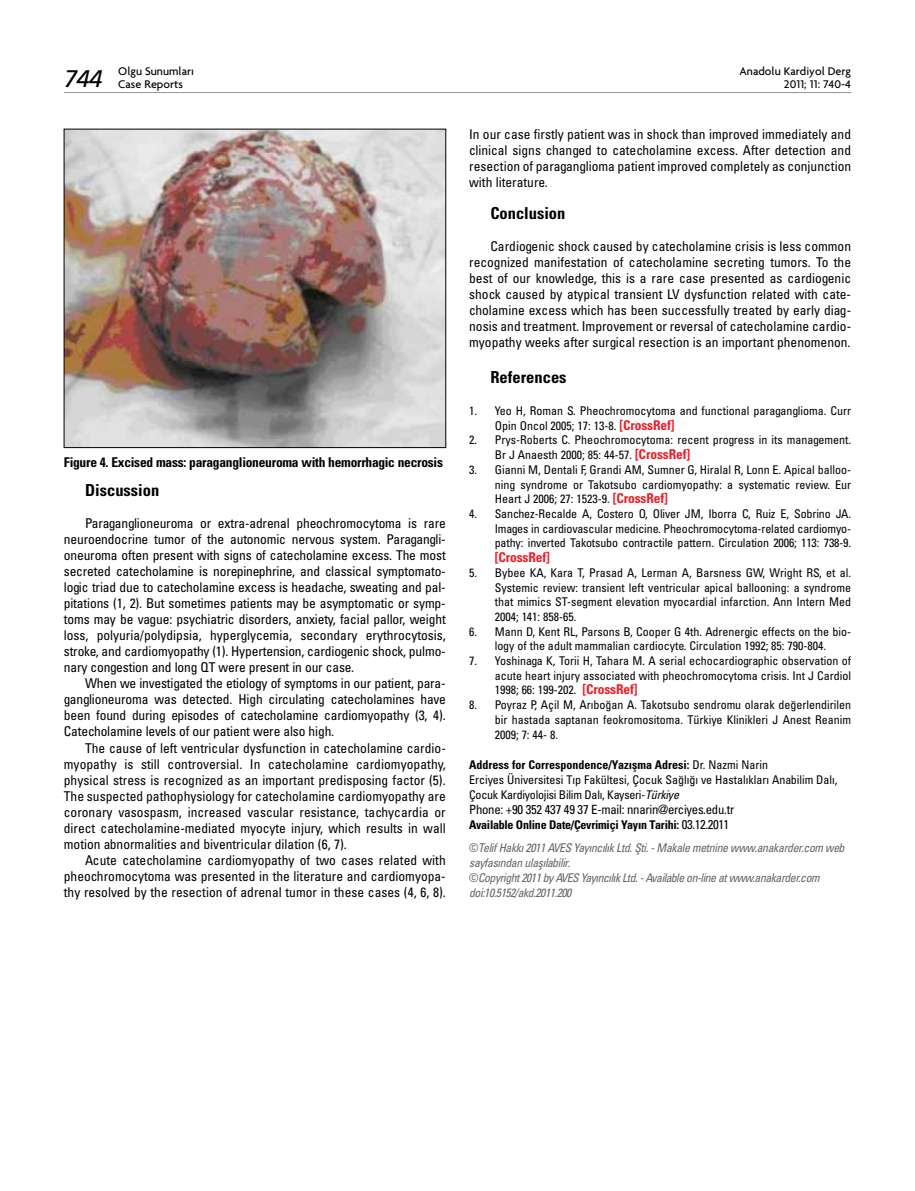
<style>
.page{position:relative;width:915px;height:1191px;background:#fff}
.page>*{position:absolute;margin:0;border:0;box-sizing:border-box;transform-origin:0 0}
.t1{font:24px "Frutiger Italic Tr";color:#000}
.t2{font:16.5px "Univers Cond Bd Tr";color:#000}
.t3{font:13.5px/16px "Univers Condensed Tr";color:#000;text-align:justify}
.t4{font:13.5px "Univers Cond Bd Tr";letter-spacing:-.02em;color:#000}
.t5{font:13.5px "Univers Cond Bd Tr";letter-spacing:-.01em;color:#ed1d24}
.t6{font:12.75px "Univers Condensed Tr";letter-spacing:-.02em;color:#000}
.t7{font:12px/14.7px "Univers Condensed Tr";color:#000;text-align:justify}
.t8{font:12px/15px "Univers Cond Ita Tr";letter-spacing:-.04em;color:#636466}
.t9{font:500 12px/13.5px "Firma";color:#000}
.t10{font:12px "Univers Cond Bd Tr";color:#000}
.t11{font:12px "Univers Cond Bd Tr";letter-spacing:-.02em;color:#000}
.s1{font-family:"Univers Cond Bd Tr";font-size:13.5px;color:#ed1d24}
.s2{font-family:"Univers Condensed Tr"}
.s3{font-family:"Univers Cond Ita Tr"}
.s4{font-family:"Univers Condensed Tr";font-size:12.75px}
</style>
<div class="page">
<img style="left:66px;top:131px;width:378px;height:315px">
<div style="left:64px;top:129px;width:382px;height:319px;border:1px solid #000"></div>
<hr style="left:64px;top:92px;width:786px;height:1px;background:#939598">
<p class="t9" style="left:118px;top:64px;width:77px">Olgu Sunumları<br>Case Reports</p>
<p class="t9" style="left:739px;top:64px;width:113px">Anadolu Kardiyol Derg</p>
<h1 class="t1" style="left:64px;top:65px;width:40px">744</h1>
<p class="t9" style="left:783px;top:78px;width:69px">2011; 11: 740-4</p>
<p class="t4" style="left:64px;top:453px;width:380px">Figure 4. Excised mass: paraganglioneuroma with hemorrhagic necrosis</p>
<p class="t2" style="left:85px;top:479px;width:76px">Discussion</p>
<p class="t3" style="left:64px;top:514px;width:383px;text-indent:21px">Paraganglioneuroma or extra-adrenal pheochromocytoma is rare neuroendocrine tumor of the autonomic nervous system. Paragangli&shy;oneuroma often present with signs of catecholamine excess. The most secreted catecholamine is norepinephrine, and classical symptomato&shy;logic triad due to catecholamine excess is headache, sweating and pal&shy;pitations (1, 2). But sometimes patients may be asymptomatic or symp&shy;toms may be vague: psychiatric disorders, anxiety, facial pallor, weight loss, polyuria/polydipsia, hyperglycemia, secondary erythrocytosis, stroke, and cardiomyopathy (1). Hypertension, cardiogenic shock, pulmo&shy;nary congestion and long QT were present in our case.</p>
<p class="t3" style="left:64px;top:675px;width:383px;text-indent:21px">When we investigated the etiology of symptoms in our patient, para&shy;ganglioneuroma was detected. High circulating catecholamines have been found during episodes of catecholamine cardiomyopathy (3, 4).<br>Catecholamine levels of our patient were also high.</p>
<p class="t3" style="left:64px;top:739px;width:383px;text-indent:21px">The cause of left ventricular dysfunction in catecholamine cardio&shy;myopathy is still controversial. In catecholamine cardiomyopathy, physical stress is recognized as an important predisposing factor (5).<br>The suspected pathophysiology for catecholamine cardiomyopathy are coronary vasospasm, increased vascular resistance, tachycardia or direct catecholamine-mediated myocyte injury, which results in wall motion abnormalities and biventricular dilation (6, 7).</p>
<p class="t3" style="left:64px;top:851px;width:383px;text-indent:21px">Acute catecholamine cardiomyopathy of two cases related with pheochromocytoma was presented in the literature and cardiomyopa&shy;thy resolved by the resection of adrenal tumor in these cases (4, 6, 8).</p>
<p class="t3" style="left:469px;top:125px;width:383px">In our case firstly patient was in shock than improved immediately and clinical signs changed to catecholamine excess. After detection and resection of paraganglioma patient improved completely as conjunction with literature.</p>
<p class="t2" style="left:490px;top:203px;width:76px">Conclusion</p>
<p class="t3" style="left:469px;top:238px;width:383px;text-indent:21px">Cardiogenic shock caused by catecholamine crisis is less common recognized manifestation of catecholamine secreting tumors. To the best of our knowledge, this is a rare case presented as cardiogenic shock caused by atypical transient LV dysfunction related with cate&shy;cholamine excess which has been successfully treated by early diag&shy;nosis and treatment. Improvement or reversal of catecholamine cardio&shy;myopathy weeks after surgical resection is an important phenomenon.</p>
<p class="t2" style="left:490px;top:367px;width:78px">References</p>
<p class="t7" style="left:494px;top:403px;width:358px;text-indent:-26px">1. Yeo H, Roman S. Pheochromocytoma and functional paraganglioma. Curr<br>Opin Oncol 2005; 17: 13-8. <span class="s1">[CrossRef]</span></p>
<p class="t7" style="left:494px;top:432px;width:358px;text-indent:-26px">2. Prys-Roberts C. Pheochromocytoma: recent progress in its management.<br>Br J Anaesth 2000; 85: 44-57. <span class="s1">[CrossRef]</span></p>
<p class="t7" style="left:494px;top:462px;width:358px;text-indent:-26px">3. Gianni M, Dentali F, Grandi AM, Sumner G, Hiralal R, Lonn E. Apical balloo&shy;ning syndrome or Takotsubo cardiomyopathy: a systematic review. Eur Heart J 2006; 27: 1523-9. <span class="s1">[CrossRef]</span></p>
<p class="t7" style="left:494px;top:506px;width:358px;text-indent:-26px">4. Sanchez-Recalde A, Costero O, Oliver JM, Iborra C, Ruiz E, Sobrino JA.<br>Images in cardiovascular medicine. Pheochromocytoma-related cardiomyo&shy;pathy: inverted Takotsubo contractile pattern. Circulation 2006; 113: 738-9.</p>
<p class="t5" style="left:494px;top:549px;width:57px">[CrossRef]</p>
<p class="t7" style="left:494px;top:565px;width:358px;text-indent:-26px">5. Bybee KA, Kara T, Prasad A, Lerman A, Barsness GW, Wright RS, et al.<br>Systemic review: transient left ventricular apical ballooning: a syndrome that mimics ST-segment elevation myocardial infarction. Ann Intern Med 2004; 141: 858-65.</p>
<p class="t7" style="left:469px;top:623px;width:383px;text-align:center">6. Mann D, Kent RL, Parsons B, Cooper G 4th. Adrenergic effects on the bio&shy;logy of the adult mammalian cardiocyte. Circulation 1992; 85: 790-804.</p>
<p class="t7" style="left:494px;top:653px;width:358px;text-indent:-26px">7. Yoshinaga K, Torii H, Tahara M. A serial echocardiographic observation of acute heart injury associated with pheochromocytoma crisis. Int J Cardiol 1998; 66: 199-202. <span class="s1">[CrossRef]</span></p>
<p class="t7" style="left:494px;top:697px;width:358px;text-indent:-26px">8. Poyraz P, Açil M, Arıboğan A. Takotsubo sendromu olarak değerlendirilen bir hastada saptanan feokromositoma. Türkiye Klinikleri J Anest Reanim 2009; 7: 44- 8.</p>
<p class="t10" style="left:469px;top:757px;width:300px">Address for Correspondence/Yaz›şma Adresi: <span class="s2">Dr. Nazmi Narin</span></p>
<p class="t7" style="left:469px;top:771px;width:370px">Erciyes Üniversitesi Tıp Fakültesi, Çocuk Sağlığı ve Hastalıkları Anabilim Dalı,<br>Çocuk Kardiyolojisi Bilim Dalı, Kayseri-<span class="s3">Türkiye</span></p>
<p class="t6" style="left:469px;top:801px;width:266px">Phone: +90 352 437 49 37 E-mail: nnarin@erciyes.edu.tr</p>
<p class="t11" style="left:469px;top:817px;width:261px">Available Online Date/Çevrimiçi Yayın Tarihi: <span class="s4">03.12.2011</span></p>
<p class="t8" style="left:469px;top:840px;width:377px"><span class="s2">©</span>Telif Hakk› 2011 AVES Yay›nc›l›k Ltd. Şti. - Makale metnine www.anakarder.com web sayfas›ndan ulaş›labilir.<br><span class="s2">©</span>Copyright 2011 by AVES Yay›nc›l›k Ltd. - Available on-line at www.anakarder.com doi:10.5152/akd.2011.200</p>
</div>
